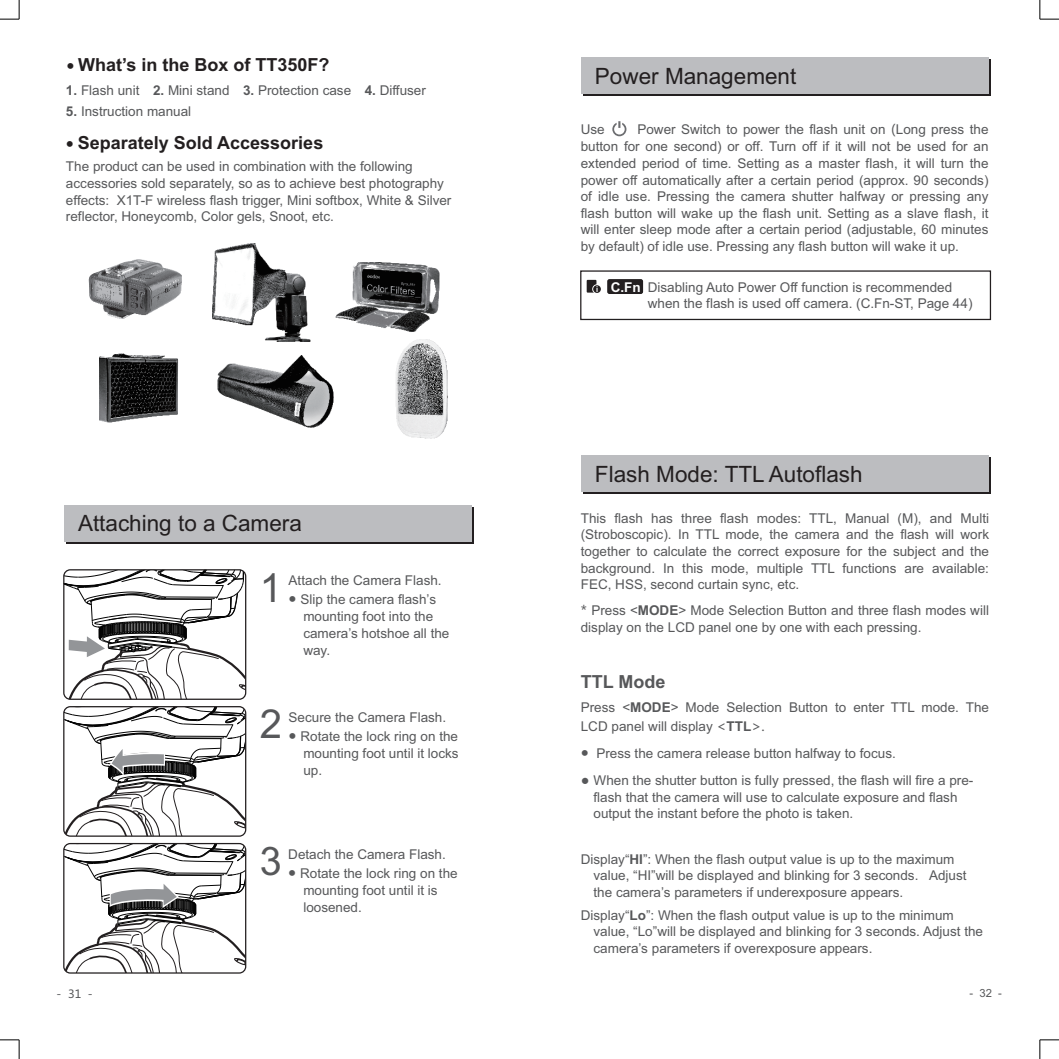
<style>
.page{position:relative;width:1059px;height:1059px;background:#fff}
.page>*{position:absolute;margin:0;border:0;box-sizing:border-box;transform-origin:0 0}
.t1{font:40.05px "Arial";color:#57585a}
.t2{font:39.38px "Arial";color:#57585a}
.t3{font:22.5px "Arial";color:#231f20}
.t4{font:700 18px "Arial";color:#231f20}
.t5{font:700 18px "Arial";color:#57585a}
.t6{font:13.5px/16.7px "Arial";color:#57585a}
.t7{font:700 13.5px "Arial";color:#fff}
.t8{font:11.25px "Microsoft Ya Hei";color:#57585a}
.t9{font:11.25px "Arial Unicode MS";color:#57585a}
.s1{font-family:"Arial Unicode MS";font-weight:400;font-size:13.5px}
.s2{font-weight:700}
.s3{font-family:"Arial Unicode MS"}
.s4{font-family:"Microsoft Ya Hei"}
</style>
<div class="page">
<svg style="left:0;top:1039px;width:20px;height:20px"></svg>
<svg style="left:1039px;top:1039px;width:20px;height:20px"></svg>
<svg style="left:1039px;top:0;width:20px;height:20px"></svg>
<svg style="left:0;top:0;width:20px;height:20px"></svg>
<div style="left:587px;top:280px;width:9px;height:13px;background:#231f20"></div>
<div style="left:592px;top:284px;width:10px;height:10px;border:2px solid #fff;border-radius:50%"></div>
<svg style="left:593px;top:285px;width:8px;height:8px"></svg>
<div style="left:607px;top:279px;width:36px;height:15px;background:#231f20;border-radius:2px"></div>
<div style="left:66px;top:507px;width:407px;height:37px;background:#231f20"></div>
<div style="left:64px;top:505px;width:407px;height:37px;background:#bcbdc0"></div>
<svg style="left:64px;top:570px;width:182px;height:129px"></svg>
<svg style="left:64px;top:843px;width:182px;height:130px"></svg>
<svg style="left:64px;top:707px;width:182px;height:129px"></svg>
<div style="left:583px;top:59px;width:407px;height:37px;background:#231f20"></div>
<div style="left:581px;top:57px;width:407px;height:37px;background:#bcbdc0"></div>
<div style="left:580px;top:270px;width:411px;height:50px;border:1px solid #231f20"></div>
<img style="left:99px;top:354px;width:80px;height:69px">
<img style="left:396px;top:339px;width:52px;height:100px">
<img style="left:335px;top:263px;width:104px;height:69px">
<img style="left:218px;top:356px;width:116px;height:71px">
<img style="left:212px;top:244px;width:98px;height:98px">
<img style="left:88px;top:259px;width:94px;height:60px">
<svg style="left:612px;top:121px;width:14px;height:15px"></svg>
<div style="left:583px;top:457px;width:407px;height:37px;background:#231f20"></div>
<div style="left:581px;top:455px;width:407px;height:37px;background:#bcbdc0"></div>
<h3 class="t4" style="left:66px;top:57px;width:265px"><span class="s1">●</span> What’s in the Box of TT350F?</h3>
<p class="t6" style="left:66px;top:83px;width:361px"><span class="s2">1.</span> Flash unit <span class="s2">2.</span> Mini stand <span class="s2">3.</span> Protection case <span class="s2">4.</span> Diffuser</p>
<p class="t6" style="left:66px;top:104px;width:127px"><span class="s2">5.</span> Instruction manual</p>
<h3 class="t4" style="left:66px;top:136px;width:259px"><span class="s1">●</span> Separately Sold Accessories</h3>
<p class="t6" style="left:66px;top:160px;width:387px">The product can be used in combination with the following accessories sold separately, so as to achieve best photography effects: X1T-F wireless flash trigger, Mini softbox, White &amp; Silver reflector, Honeycomb, Color gels, Snoot, etc.</p>
<h3 class="t3" style="left:78px;top:515px;width:225px">Attaching to a Camera</h3>
<p class="t6" style="left:289px;top:573px;width:155px">Attach the Camera Flash.</p>
<h1 class="t1" style="left:260px;top:572px;width:24px">1</h1>
<p class="t6" style="left:303px;top:592px;width:148px;text-indent:-15px"><span class="s3">●</span> Slip the camera flash’s mounting foot into the camera’s hotshoe all the way.</p>
<h1 class="t1" style="left:260px;top:709px;width:24px">2</h1>
<p class="t6" style="left:289px;top:710px;width:159px">Secure the Camera Flash.</p>
<p class="t6" style="left:303px;top:729px;width:157px;text-align:justify;text-indent:-15px"><span class="s3">●</span> Rotate the lock ring on the mounting foot until it locks up.</p>
<h2 class="t2" style="left:260px;top:846px;width:23px">3</h2>
<p class="t6" style="left:288px;top:847px;width:159px">Detach the Camera Flash.</p>
<p class="t6" style="left:303px;top:865px;width:156px;text-indent:-15px"><span class="s3">●</span> Rotate the lock ring on the mounting foot until it is loosened.</p>
<h3 class="t3" style="left:595px;top:68px;width:203px">Power Management</h3>
<p class="t6" style="left:581px;top:122px;width:26px">Use</p>
<p class="t6" style="left:581px;top:122px;width:409px;text-align:justify;text-indent:57px">Power Switch to power the flash unit on <span class="s4">(</span>Long press the button for one second) or off. Turn off if it will not be used for an extended period of time. Setting as a master flash, it will turn the power off automatically after a certain period (approx. 90 seconds) of idle use. Pressing the camera shutter halfway or pressing any flash button will wake up the flash unit. Setting as a slave flash, it will enter sleep mode after a certain period (adjustable, 60 minutes by default) of idle use. Pressing any flash button will wake it up.</p>
<p class="t6" style="left:648px;top:280px;width:326px">Disabling Auto Power Off function is recommended when the flash is used off camera. (C.Fn-ST, Page 44)</p>
<p class="t7" style="left:611px;top:282px;width:31px">C.Fn</p>
<h3 class="t3" style="left:595px;top:465px;width:269px">Flash Mode: TTL Autoflash</h3>
<p class="t6" style="left:581px;top:511px;width:410px;text-align:justify">This flash has three flash modes: TTL, Manual (M), and Multi (Stroboscopic). In TTL mode, the camera and the flash will work together to calculate the correct exposure for the subject and the background. In this mode, multiple TTL functions are available:<br>FEC, HSS, second curtain sync, etc.</p>
<p class="t6" style="left:581px;top:603px;width:410px;line-height:17.3px"><span class="s4">*</span> Press &lt;<span class="s2">MODE</span>&gt; Mode Selection Button and three flash modes will display on the LCD panel one by one with each pressing.</p>
<h3 class="t5" style="left:581px;top:675px;width:86px">TTL Mode</h3>
<p class="t6" style="left:581px;top:699px;width:410px;line-height:18.9px">Press &lt;<span class="s2">MODE</span>&gt; Mode Selection Button to enter TTL mode. The<br>LCD panel will display <span class="s4">&lt;</span><span class="s2">TTL</span><span class="s4">&gt;.</span></p>
<p class="t6" style="left:581px;top:746px;width:316px"><span class="s3">●</span> Press the camera release button halfway to focus.</p>
<p class="t6" style="left:593px;top:772px;width:381px;text-indent:-13px"><span class="s4">●</span> When the shutter button is fully pressed, the flash will fire a pre&shy;flash that the camera will use to calculate exposure and flash output the instant before the photo is taken.</p>
<p class="t6" style="left:593px;top:852px;width:374px;text-indent:-13px">Display“<span class="s2">HI</span>”: When the flash output value is up to the maximum value, “HI”will be displayed and blinking for 3 seconds. Adjust the camera’s parameters if underexposure appears.</p>
<p class="t6" style="left:593px;top:908px;width:391px;text-indent:-13px">Display“<span class="s2">Lo</span>”: When the flash output value is up to the minimum value, “Lo”will be displayed and blinking for 3 seconds. Adjust the camera’s parameters if overexposure appears.</p>
<p class="t8" style="left:57px;top:988px;width:38px">- 31 -</p>
<p class="t9" style="left:969px;top:988px;width:34px">- 32 -</p>
</div>
